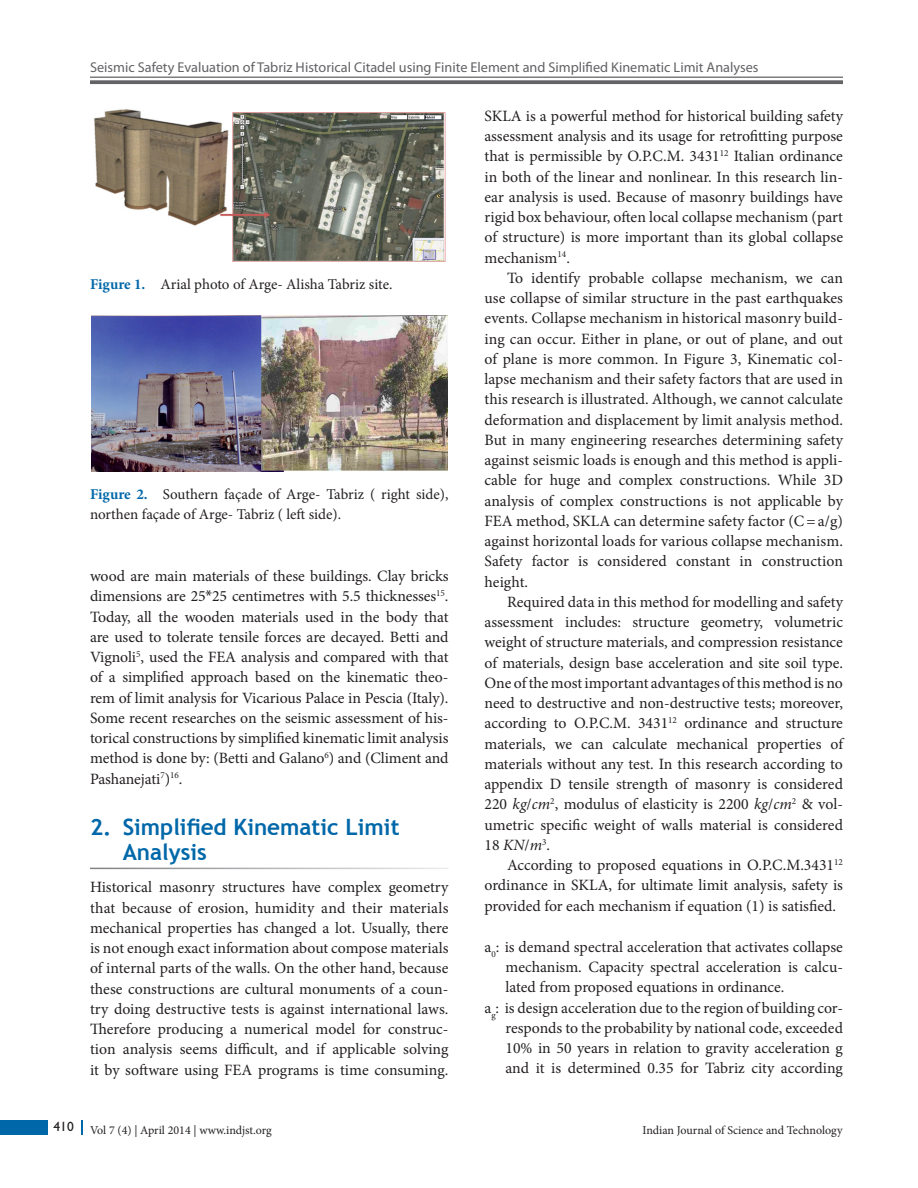
<style>
.page{position:relative;width:918px;height:1188px;background:#fff}
.page>*{position:absolute;margin:0;border:0;box-sizing:border-box;transform-origin:0 0}
.t1{font:700 22.5px/25.5px "Trebuchet MS";color:#0068a9}
.Text_Ind{font:15.75px/20.2px "Minion Pro";color:#231f20;text-align:justify}
.Text{font:15.75px/20.2px "Minion Pro";letter-spacing:-.005em;color:#231f20;text-align:justify}
.NL{font:15.75px/20.2px "Minion Pro";color:#231f20;text-align:justify}
.NLF{font:15.75px/20.2px "Minion Pro";color:#231f20;text-align:justify}
.Fig_cap{font:15px/19.5px "Minion Pro";color:#231f20}
.RH{font:14.25px "Myriad Pro";color:#636366}
.Paragraph_Style_1{font:13.5px "Gill Sans";color:#231f20}
.Text-2{font:12px "Minion Pro";color:#231f20}
.s1{font-weight:700;color:#0068a9}
.s2{font-family:"Myriad Pro"}
.s3{font-style:italic}
</style>
<div class="page">
<hr style="left:90px;top:77px;width:753px;height:1px;background:#636366">
<svg style="left:90px;top:80px;width:753px;height:4px;background:#6f6f72"></svg>
<div style="left:0;top:1120px;width:47px;height:15px;background:#0068a9"></div>
<svg style="left:81px;top:1120px;width:1px;height:15px"></svg>
<img style="left:94px;top:109px;width:352px;height:153px">
<img style="left:91px;top:315px;width:356px;height:157px">
<p class="RH" style="left:90px;top:60px;width:670px">Seismic Safety Evaluation of Tabriz Historical Citadel using Finite Element and Simplified Kinematic Limit Analyses</p>
<p class="Fig_cap" style="left:90px;top:275px;width:304px"><span class="s1">Figure 1.</span> Arial photo of Arge- Alisha Tabriz site.</p>
<p class="Fig_cap" style="left:90px;top:485px;width:360px"><span class="s1">Figure 2.</span> Southern façade of Arge- Tabriz ( right side), northen façade of Arge- Tabriz ( left side).</p>
<p class="Text" style="left:90px;top:566px;width:360px">wood are main materials of these buildings. Clay bricks dimensions are 25<span class="s2">*</span>25 centimetres with 5.5 thicknesses<sup>15</sup>.<br>Today, all the wooden materials used in the body that are used to tolerate tensile forces are decayed. Betti and Vignoli<sup>5</sup>, used the FEA analysis and compared with that of a simplified approach based on the kinematic theo&shy;rem of limit analysis for Vicarious Palace in Pescia (Italy).<br>Some recent researches on the seismic assessment of his&shy;torical constructions by simplified kinematic limit analysis method is done by: (Betti and Galano<sup>6</sup>) and (Climent and Pashanejati<sup>7</sup>)<sup>16</sup>.</p>
<h1 class="t1" style="left:123px;top:814px;width:278px;text-indent:-33px">2. Simplified Kinematic Limit<br>Analysis</h1>
<p class="Text" style="left:90px;top:877px;width:360px">Historical masonry structures have complex geometry that because of erosion, humidity and their materials mechanical properties has changed a lot. Usually, there is not enough exact information about compose materials of internal parts of the walls. On the other hand, because these constructions are cultural monuments of a coun&shy;try doing destructive tests is against international laws.<br>Therefore producing a numerical model for construc&shy;tion analysis seems difficult, and if applicable solving it by software using FEA programs is time consuming.</p>
<p class="Text" style="left:484px;top:106px;width:360px">SKLA is a powerful method for historical building safety assessment analysis and its usage for retrofitting purpose that is permissible by O.P.C.M. 3431<sup>12</sup> Italian ordinance in both of the linear and nonlinear. In this research lin&shy;ear analysis is used. Because of masonry buildings have rigid box behaviour, often local collapse mechanism (part of structure) is more important than its global collapse mechanism<sup>14</sup>.</p>
<p class="Text_Ind" style="left:484px;top:268px;width:360px;text-indent:22px">To identify probable collapse mechanism, we can use collapse of similar structure in the past earthquakes events. Collapse mechanism in historical masonry build&shy;ing can occur. Either in plane, or out of plane, and out of plane is more common. In Figure 3, Kinematic col&shy;lapse mechanism and their safety factors that are used in this research is illustrated. Although, we cannot calculate deformation and displacement by limit analysis method.<br>But in many engineering researches determining safety against seismic loads is enough and this method is appli&shy;cable for huge and complex constructions. While 3D analysis of complex constructions is not applicable by FEA method, SKLA can determine safety factor (C=a/g) against horizontal loads for various collapse mechanism.<br>Safety factor is considered constant in construction height.</p>
<p class="Text_Ind" style="left:484px;top:592px;width:360px;text-indent:22px">Required data in this method for modelling and safety assessment includes: structure geometry, volumetric weight of structure materials, and compression resistance of materials, design base acceleration and site soil type.<br>One of the most important advantages of this method is no need to destructive and non-destructive tests; moreover, according to O.P.C.M. 3431<sup>12</sup> ordinance and structure materials, we can calculate mechanical properties of materials without any test. In this research according to appendix D tensile strength of masonry is considered 220 <span class="s3">kg</span>/<span class="s3">cm</span><sup>2</sup>, modulus of elasticity is 2200 <span class="s3">kg</span>/<span class="s3">cm</span><sup>2</sup> &amp; vol&shy;umetric specific weight of walls material is considered 18 <span class="s3">KN</span>/<span class="s3">m</span><sup>3</sup>.</p>
<p class="Text_Ind" style="left:484px;top:855px;width:360px;text-indent:22px">According to proposed equations in O.P.C.M.3431<sup>12 </sup>ordinance in SKLA, for ultimate limit analysis, safety is provided for each mechanism if equation (1) is satisfied.</p>
<p class="NLF" style="left:506px;top:937px;width:339px;text-indent:-21px">a<sub>0</sub>: is demand spectral acceleration that activates collapse mechanism. Capacity spectral acceleration is calcu&shy;lated from proposed equations in ordinance.</p>
<p class="NL" style="left:506px;top:998px;width:339px;text-indent:-21px">a<sub>g</sub>: is design acceleration due to the region of building cor&shy;responds to the probability by national code, exceeded 10% in 50 years in relation to gravity acceleration g and it is determined 0.35 for Tabriz city according</p>
<p class="Paragraph_Style_1" style="left:54px;top:1119px;width:22px">410</p>
<p class="Text-2" style="left:90px;top:1123px;width:183px">Vol 7 (4) | April 2014 | www.indjst.org</p>
<p class="Text-2" style="left:642px;top:1123px;width:202px">Indian Journal of Science and Technology</p>
</div>
